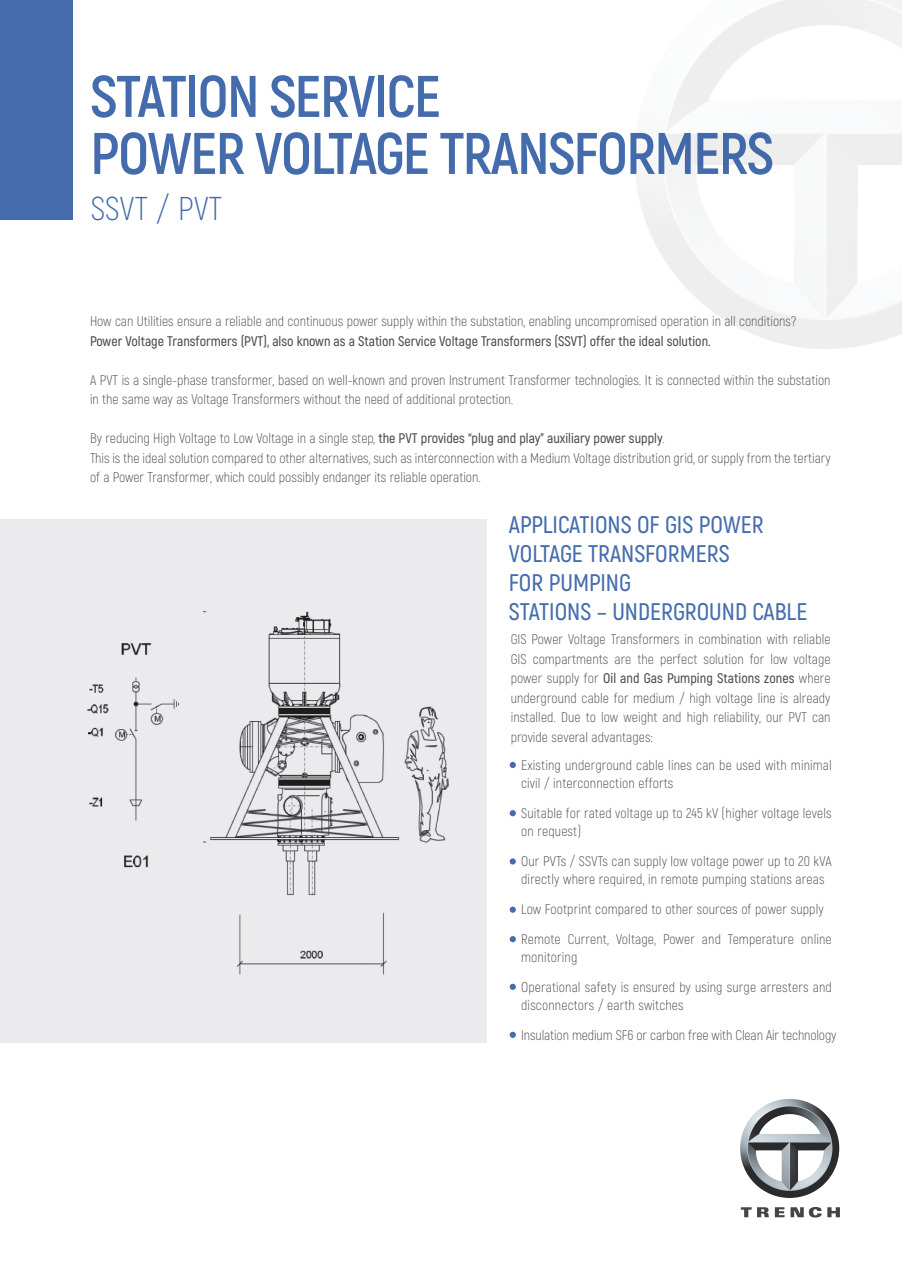
<style>
.page{position:relative;width:902px;height:1272px;background:#fff}
.page>*{position:absolute;margin:0;border:0;box-sizing:border-box;transform-origin:0 0}
.t1{font:700 58.65px/57px "Akrobat";letter-spacing:-.025em;color:#164899}
.t2{font:300 33px "Akrobat";letter-spacing:.01em;color:#164899}
.t3{font:600 24px/28.8px "Akrobat";color:rgb(22 72 153/.8)}
.t4{font:300 13.95px/19.5px "Akrobat";color:#4b4c4d}
.t5{font:600 13.95px "Akrobat";color:#4b4c4d}
.s1{font-weight:600}
</style>
<div class="page">
<svg style="left:757px;top:1207px;width:11px;height:10px"></svg>
<svg style="left:774px;top:1207px;width:10px;height:10px"></svg>
<svg style="left:790px;top:1207px;width:31px;height:10px"></svg>
<svg style="left:827px;top:1207px;width:12px;height:10px"></svg>
<svg style="left:740px;top:1207px;width:11px;height:10px"></svg>
<img style="left:740px;top:1098px;width:99px;height:99px;border-radius:50px">
<div style="left:0;top:0;width:72px;height:220px;background:#446cad"></div>
<div style="left:0;top:519px;width:486px;height:523px;background:#e6e7e9"></div>
<img style="left:22px;top:611px;width:182px;height:432px">
<img style="left:204px;top:519px;width:312px;height:524px">
<svg style="left:509px;top:761px;width:7px;height:7px"></svg>
<div style="left:509px;top:810px;width:7px;height:6px;background:#446cad;border-radius:50%"></div>
<div style="left:509px;top:858px;width:7px;height:6px;background:#446cad;border-radius:50%"></div>
<svg style="left:509px;top:906px;width:7px;height:6px"></svg>
<div style="left:509px;top:936px;width:7px;height:6px;background:#446cad;border-radius:50%"></div>
<svg style="left:509px;top:983px;width:7px;height:6px"></svg>
<svg style="left:509px;top:1031px;width:7px;height:6px"></svg>
<h1 class="t1" style="left:90px;top:68px;width:685px">STATION SERVICE<br>POWER VOLTAGE TRANSFORMERS</h1>
<h2 class="t2" style="left:90px;top:189px;width:133px">SSVT / PVT</h2>
<p class="t4" style="left:90px;top:311px;width:707px">How can Utilities ensure a reliable and continuous power supply within the substation, enabling uncompromised operation in all conditions?</p>
<p class="t5" style="left:90px;top:332px;width:622px">Power Voltage Transformers (PVT), also known as a Station Service Voltage Transformers (SSVT) offer the ideal solution.</p>
<p class="t4" style="left:90px;top:370px;width:742px">A PVT is a single-phase transformer, based on well-known and proven Instrument Transformer technologies. It is connected within the substation in the same way as Voltage Transformers without the need of additional protection.</p>
<p class="t4" style="left:90px;top:428px;width:742px">By reducing High Voltage to Low Voltage in a single step, <span class="s1">the PVT provides “plug and play” auxiliary power supply</span>.<br>This is the ideal solution compared to other alternatives, such as interconnection with a Medium Voltage distribution grid, or supply from the tertiary of a Power Transformer, which could possibly endanger its reliable operation.</p>
<h3 class="t3" style="left:508px;top:510px;width:300px">APPLICATIONS OF GIS POWER<br>VOLTAGE TRANSFORMERS<br>FOR PUMPING<br>STATIONS – UNDERGROUND CABLE</h3>
<p class="t4" style="left:510px;top:629px;width:321px;text-align:justify">GIS Power Voltage Transformers in combination with reliable GIS compartments are the perfect solution for low voltage power supply for <span class="s1">Oil and Gas Pumping Stations zones</span> where underground cable for medium / high voltage line is already installed. Due to low weight and high reliability, our PVT can provide several advantages:</p>
<p class="t4" style="left:521px;top:755px;width:312px;line-height:18px">Existing underground cable lines can be used with minimal civil / interconnection efforts</p>
<p class="t4" style="left:521px;top:803px;width:312px;line-height:18px">Suitable for rated voltage up to 245 kV (higher voltage levels on request)</p>
<p class="t4" style="left:521px;top:851px;width:312px;line-height:18px">Our PVTs / SSVTs can supply low voltage power up to 20 kVA directly where required, in remote pumping stations areas</p>
<p class="t4" style="left:521px;top:893px;width:312px;line-height:30px">Low Footprint compared to other sources of power supply<br>Remote Current, Voltage, Power and Temperature online</p>
<p class="t4" style="left:521px;top:941px;width:312px;line-height:30px">monitoring<br>Operational safety is ensured by using surge arresters and</p>
<p class="t4" style="left:521px;top:989px;width:317px;line-height:30px">disconnectors / earth switches<br>Insulation medium SF6 or carbon free with Clean Air technology</p>
</div>
